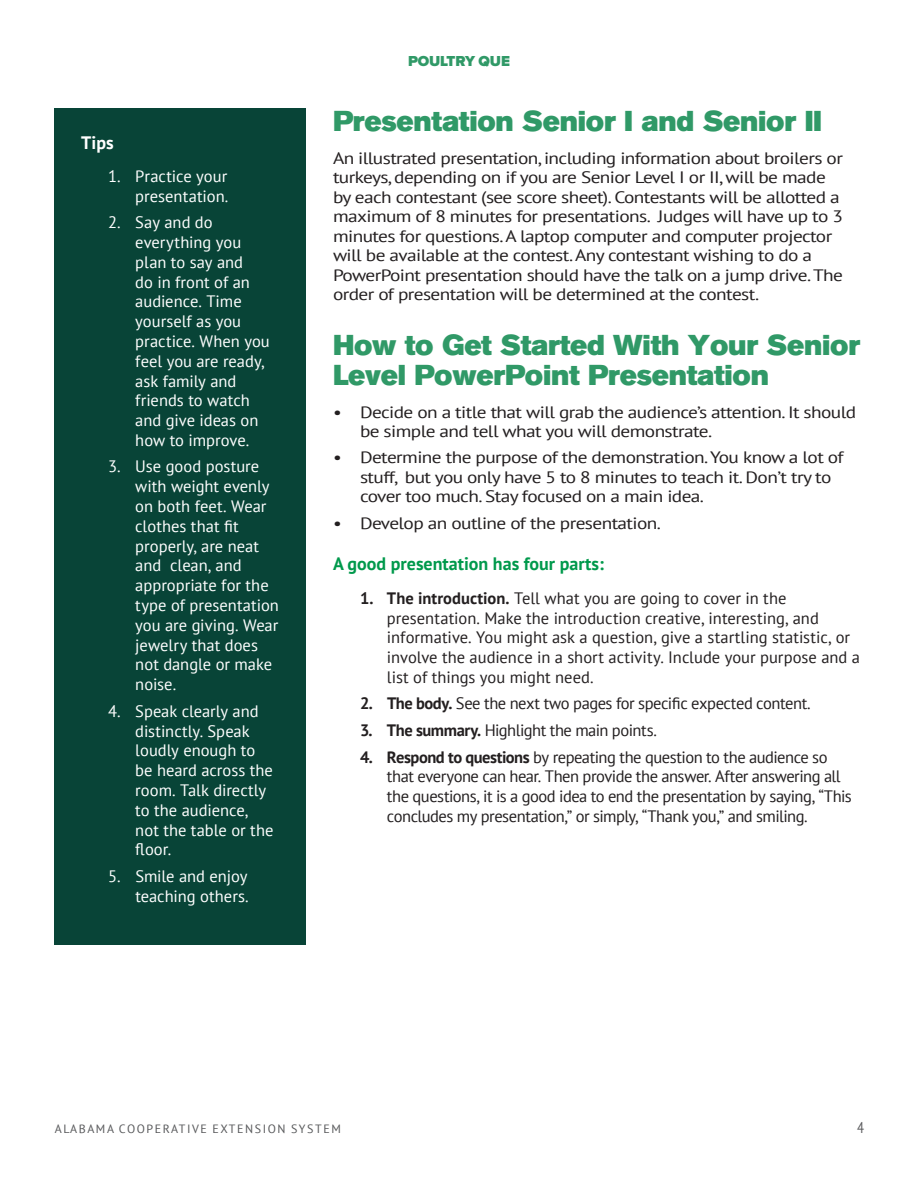
<style>
.page{position:relative;width:918px;height:1188px;background:#fff}
.page>*{position:absolute;margin:0;border:0;box-sizing:border-box;transform-origin:0 0}
.t1{font:28.5px/30px "Akzidenz Grotesk BE Super";letter-spacing:-.01em;color:#309967}
.t2{font:700 18px "PT Sans";color:#00994c}
.t3{font:700 18px "PT Sans";color:#fff}
.t4{font:16.5px/19.5px "PT Sans";letter-spacing:-.03em;color:#231f20;scale:1.17 1}
.t5{font:16.5px/19.8px "PT Sans";color:#fff}
.t6{font:16.5px/19.8px "PT Sans";letter-spacing:-.03em;color:#231f20}
.t7{font:16.5px/19.8px "PT Sans";color:#231f20}
.t8{font:15.3px "PT Sans";color:#57585a;scale:.84 1}
.t9{font:900 15px "Proxima Nova";letter-spacing:-.01em;color:#309967}
.t10{font:12px "PT Sans";letter-spacing:.13em;color:#57585a}
.s1{font-weight:700}
</style>
<div class="page">
<div style="left:54px;top:108px;width:252px;height:837px;background:#084437"></div>
<p class="t3" style="left:81px;top:130px;width:34px">Tips</p>
<p class="t5" style="left:108px;top:166px;width:122px;text-align:right">1. Practice your presentation.</p>
<p class="t5" style="left:135px;top:212px;width:136px;text-indent:-27px">2. Say and do everything you plan to say and<br>do in front of an audience. Time yourself as you practice. When you feel you are ready, ask family and friends to watch and give ideas on how to improve.</p>
<p class="t5" style="left:135px;top:456px;width:145px;text-indent:-27px">3. Use good posture with weight evenly on both feet. Wear clothes that fit properly, are neat and clean, and appropriate for the type of presentation you are giving. Wear jewelry that does not dangle or make noise.</p>
<p class="t5" style="left:135px;top:701px;width:140px;text-indent:-27px">4. Speak clearly and distinctly. Speak loudly enough to be heard across the room. Talk directly to the audience, not the table or the floor.</p>
<p class="t5" style="left:108px;top:866px;width:142px;text-align:right">5. Smile and enjoy teaching others.</p>
<p class="t9" style="left:408px;top:49px;width:103px">POULTRY QUE</p>
<h1 class="t1" style="left:333px;top:106px;width:491px">Presentation Senior I and Senior II</h1>
<p class="t4" style="left:333px;top:148px;width:437px">An illustrated presentation, including information about broilers or turkeys, depending on if you are Senior Level I or II, will be made by each contestant (see score sheet). Contestants will be allotted a maximum of 8 minutes for presentations. Judges will have up to 3 minutes for questions. A laptop computer and computer projector will be available at the contest. Any contestant wishing to do a PowerPoint presentation should have the talk on a jump drive. The order of presentation will be determined at the contest.</p>
<h1 class="t1" style="left:333px;top:330px;width:529px">How to Get Started With Your Senior<br>Level PowerPoint Presentation</h1>
<p class="t4" style="left:360px;top:402px;width:426px;text-indent:-27px">• Decide on a title that will grab the audience’s attention. It should be simple and tell what you will demonstrate.</p>
<p class="t4" style="left:360px;top:447px;width:415px;text-indent:-27px">• Determine the purpose of the demonstration. You know a lot of stuff, but you only have 5 to 8 minutes to teach it. Don’t try to cover too much. Stay focused on a main idea.</p>
<p class="t4" style="left:333px;top:513px;width:282px">• Develop an outline of the presentation.</p>
<p class="t2" style="left:333px;top:552px;width:273px">A good presentation has four parts:</p>
<p class="t7" style="left:387px;top:588px;width:475px;text-indent:-27px"><span class="s1">1. The introduction.</span> Tell what you are going to cover in the presentation. Make the introduction creative, interesting, and informative. You might ask a question, give a startling statistic, or involve the audience in a short activity. Include your purpose and a list of things you might need.</p>
<p class="t6" style="left:360px;top:693px;width:452px"><span class="s1">2. The body.</span> See the next two pages for specific expected content.</p>
<p class="t6" style="left:360px;top:720px;width:298px"><span class="s1">3. The summary.</span> Highlight the main points.</p>
<p class="t6" style="left:387px;top:747px;width:466px;text-indent:-27px"><span class="s1">4. Respond to questions</span> by repeating the question to the audience so that everyone can hear. Then provide the answer. After answering all the questions, it is a good idea to end the presentation by saying, “This concludes my presentation,” or simply, “Thank you,” and smiling.</p>
<p class="t10" style="left:55px;top:1121px;width:288px">ALABAMA COOPERATIVE EXTENSION SYSTEM</p>
<p class="t8" style="left:857px;top:1118px;width:10px">4</p>
</div>
